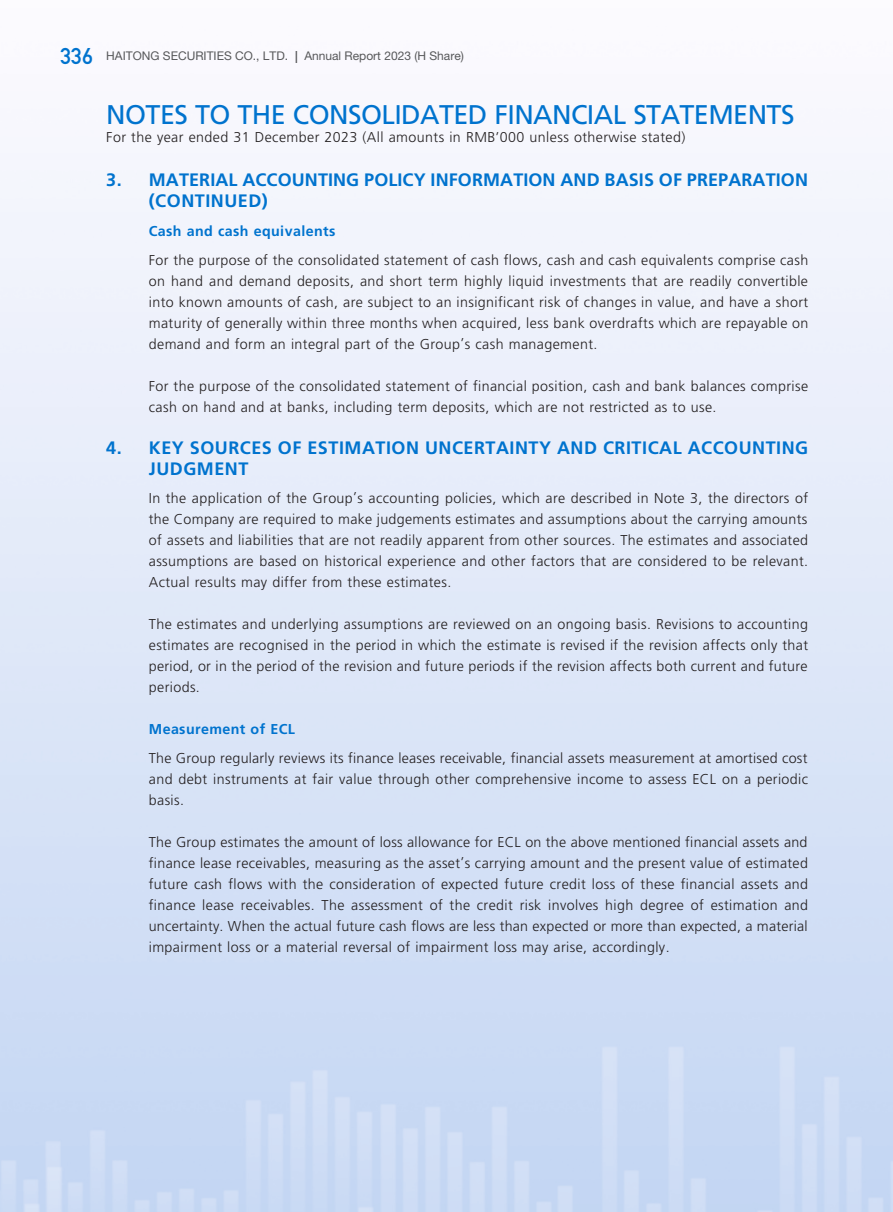
<style>
.page{position:relative;width:893px;height:1212px;background:#fff}
.page>*{position:absolute;margin:0;border:0;box-sizing:border-box;transform-origin:0 0}
.t1{font:27px "Frutiger LT Std";letter-spacing:-.02em;color:#0073ce}
.t2{font:700 18px/21px "Frutiger LT Std";letter-spacing:.005em;color:#0073ce}
.t3{font:700 18px/21px "Frutiger LT Std";letter-spacing:.03em;color:#0073ce}
.t4{font:300 14.25px/21px "Frutiger LT Std";letter-spacing:.03em;color:#231f20;text-align:justify}
.t5{font:700 14.25px "Frutiger LT Std";letter-spacing:.03em;color:#0073ce}
.t6{font:12px "Helvetica Neue LT Std";color:#57585a}
.s1{font-family:"DIN Mittelschrift Std";font-size:22.5px;color:#0073ce}
.s2{font-family:"Frutiger LT Std";font-weight:700}
</style>
<div class="page">
<p class="t6" style="left:60px;top:49px;width:405px"><span class="s1">336</span> HAITONG SECURITIES CO., LTD. <span class="s2">|</span> Annual Report 2023 (H Share)</p>
<h1 class="t1" style="left:106px;top:99px;width:690px">NOTES TO THE CONSOLIDATED FINANCIAL STATEMENTS</h1>
<p class="t4" style="left:106px;top:127px;width:580px">For the year ended 31 December 2023 (All amounts in RMB’000 unless otherwise stated)</p>
<p class="t2" style="left:149px;top:169px;width:661px;text-indent:-43px">3. MATERIAL ACCOUNTING POLICY INFORMATION AND BASIS OF PREPARATION (CONTINUED)</p>
<p class="t5" style="left:149px;top:222px;width:188px">Cash and cash equivalents</p>
<p class="t4" style="left:149px;top:249px;width:661px">For the purpose of the consolidated statement of cash flows, cash and cash equivalents comprise cash on hand and demand deposits, and short term highly liquid investments that are readily convertible into known amounts of cash, are subject to an insignificant risk of changes in value, and have a short maturity of generally within three months when acquired, less bank overdrafts which are repayable on demand and form an integral part of the Group’s cash management.</p>
<p class="t4" style="left:149px;top:375px;width:661px">For the purpose of the consolidated statement of financial position, cash and bank balances comprise cash on hand and at banks, including term deposits, which are not restricted as to use.</p>
<p class="t3" style="left:149px;top:437px;width:661px;text-indent:-43px">4. KEY SOURCES OF ESTIMATION UNCERTAINTY AND CRITICAL ACCOUNTING<br>JUDGMENT</p>
<p class="t4" style="left:149px;top:488px;width:661px">In the application of the Group’s accounting policies, which are described in Note 3, the directors of the Company are required to make judgements estimates and assumptions about the carrying amounts of assets and liabilities that are not readily apparent from other sources. The estimates and associated assumptions are based on historical experience and other factors that are considered to be relevant.<br>Actual results may differ from these estimates.</p>
<p class="t4" style="left:149px;top:614px;width:661px">The estimates and underlying assumptions are reviewed on an ongoing basis. Revisions to accounting estimates are recognised in the period in which the estimate is revised if the revision affects only that period, or in the period of the revision and future periods if the revision affects both current and future periods.</p>
<p class="t5" style="left:149px;top:721px;width:148px">Measurement of ECL</p>
<p class="t4" style="left:149px;top:748px;width:661px">The Group regularly reviews its finance leases receivable, financial assets measurement at amortised cost and debt instruments at fair value through other comprehensive income to assess ECL on a periodic basis.</p>
<p class="t4" style="left:149px;top:832px;width:661px">The Group estimates the amount of loss allowance for ECL on the above mentioned financial assets and finance lease receivables, measuring as the asset’s carrying amount and the present value of estimated future cash flows with the consideration of expected future credit loss of these financial assets and finance lease receivables. The assessment of the credit risk involves high degree of estimation and uncertainty. When the actual future cash flows are less than expected or more than expected, a material impairment loss or a material reversal of impairment loss may arise, accordingly.</p>
</div>
